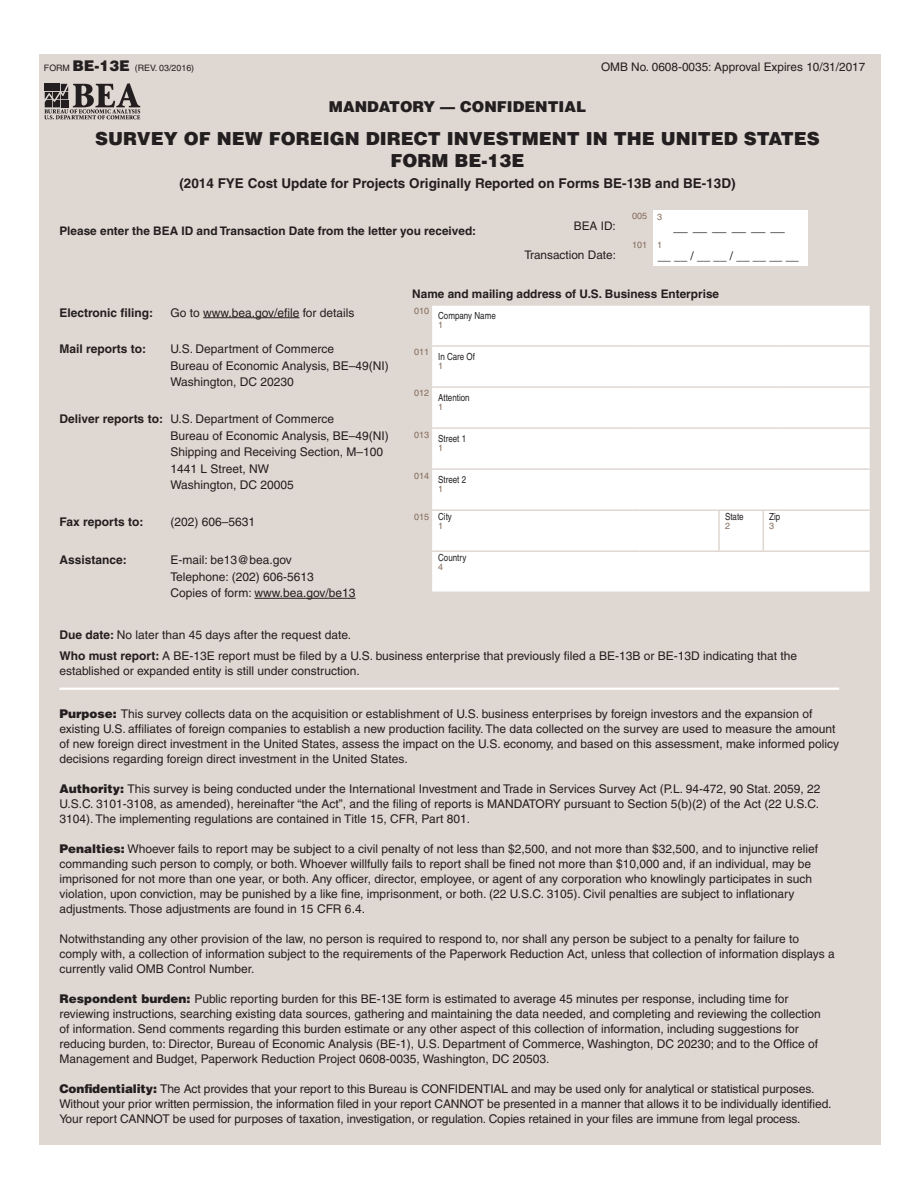
<style>
.page{position:relative;width:918px;height:1188px;background:#fff}
.page>*{position:absolute;margin:0;border:0;box-sizing:border-box;transform-origin:0 0}
.t1{font:300 21px "Eras ITC";color:#231f20}
.t2{font:900 18px/22.2px "Helvetica";color:#231f20;text-align:center}
.t3{font:900 15px "Helvetica";color:#231f20}
.t4{font:700 13.5px "Helvetica";color:#231f20}
.t5{font:12px/15px "Helvetica";color:#231f20}
.t6{font:700 12px "Helvetica";color:#231f20}
.t7{font:700 11.85px "Helvetica";color:#231f20}
.t8{font:11.85px "Helvetica";color:#231f20}
.t9{font:condensed 9.75px "Helvetica";color:#231f20}
.t10{font:9px "Helvetica";color:#846c5c}
.t11{font:8.85px "Helvetica";color:#231f20}
.s1{font-weight:900;font-size:14.7px}
.s2{font-weight:700}
.s3{font-weight:900}
</style>
<div class="page">
<div style="left:39px;top:54px;width:841px;height:1090px;background:#dfd7d1"></div>
<svg style="left:44px;top:83px;width:96px;height:36px"></svg>
<hr style="left:59px;top:688px;width:780px;height:2px;background:#fff">
<div style="left:653px;top:239px;width:154px;height:27px;background:#fff"></div>
<hr style="left:203px;top:317px;width:97px;height:1px;background:#231f20">
<hr style="left:254px;top:598px;width:102px;height:1px;background:#231f20">
<div style="left:432px;top:306px;width:438px;height:286px;background:#fff"></div>
<hr style="left:432px;top:345px;width:208px;height:2px;background:#dfd7d1">
<hr style="left:640px;top:345px;width:140px;height:2px;background:#dfd7d1">
<hr style="left:780px;top:345px;width:90px;height:2px;background:#dfd7d1">
<hr style="left:432px;top:386px;width:208px;height:2px;background:#dfd7d1">
<hr style="left:640px;top:386px;width:140px;height:2px;background:#dfd7d1">
<hr style="left:780px;top:386px;width:90px;height:2px;background:#dfd7d1">
<hr style="left:432px;top:427px;width:208px;height:2px;background:#dfd7d1">
<hr style="left:640px;top:427px;width:140px;height:2px;background:#dfd7d1">
<hr style="left:780px;top:427px;width:90px;height:2px;background:#dfd7d1">
<hr style="left:432px;top:468px;width:208px;height:2px;background:#dfd7d1">
<hr style="left:640px;top:468px;width:140px;height:2px;background:#dfd7d1">
<hr style="left:780px;top:468px;width:90px;height:2px;background:#dfd7d1">
<hr style="left:432px;top:509px;width:208px;height:2px;background:#dfd7d1">
<hr style="left:640px;top:509px;width:140px;height:2px;background:#dfd7d1">
<hr style="left:718px;top:511px;width:2px;height:39px;background:#dfd7d1">
<hr style="left:780px;top:509px;width:90px;height:2px;background:#dfd7d1">
<hr style="left:763px;top:511px;width:1px;height:39px;background:#dfd7d1">
<hr style="left:432px;top:550px;width:208px;height:2px;background:#dfd7d1">
<hr style="left:640px;top:550px;width:140px;height:2px;background:#dfd7d1">
<hr style="left:780px;top:550px;width:90px;height:2px;background:#dfd7d1">
<div style="left:653px;top:210px;width:154px;height:27px;background:#fff"></div>
<p class="t11" style="left:44px;top:62px;width:152px">FORM <span class="s1">BE-13E</span> (REV. 03/2016)</p>
<p class="t8" style="left:601px;top:59px;width:266px">OMB No. 0608-0035: Approval Expires 10/31/2017</p>
<p class="t3" style="left:329px;top:97px;width:259px">MANDATORY — CONFIDENTIAL</p>
<h2 class="t2" style="left:95px;top:127px;width:726px">SURVEY OF NEW FOREIGN DIRECT INVESTMENT IN THE UNITED STATES<br>FORM BE-13E</h2>
<p class="t4" style="left:179px;top:176px;width:558px">(2014 FYE Cost Update for Projects Originally Reported on Forms BE-13B and BE-13D)</p>
<p class="t7" style="left:59px;top:223px;width:418px">Please enter the BEA ID and Transaction Date from the letter you received:</p>
<p class="t8" style="left:574px;top:219px;width:44px">BEA ID:</p>
<p class="t8" style="left:524px;top:248px;width:93px">Transaction Date:</p>
<p class="t10" style="left:632px;top:211px;width:17px">005</p>
<p class="t10" style="left:632px;top:240px;width:17px">101</p>
<p class="t10" style="left:657px;top:211px;width:7px">3</p>
<p class="t10" style="left:657px;top:240px;width:7px">1</p>
<p class="t8" style="left:666px;top:221px;width:34px">Month</p>
<p class="t8" style="left:715px;top:221px;width:22px">Day</p>
<p class="t8" style="left:773px;top:221px;width:25px">Year</p>
<h1 class="t1" style="left:673px;top:219px;width:113px">——————</h1>
<p class="t8" style="left:658px;top:249px;width:143px">__ __ / __ __ / __ __ __ __</p>
<p class="t6" style="left:59px;top:305px;width:95px">Electronic filing:</p>
<p class="t5" style="left:170px;top:305px;width:186px">Go to www.bea.gov/efile for details</p>
<p class="t6" style="left:59px;top:342px;width:88px">Mail reports to:</p>
<p class="t5" style="left:170px;top:341px;width:220px;line-height:16.5px">U.S. Department of Commerce<br>Bureau of Economic Analysis, BE–49(NI)<br>Washington, DC 20230</p>
<p class="t5" style="left:170px;top:411px;width:220px;line-height:16.5px;text-indent:-111px"><span class="s2">Deliver reports to:</span> U.S. Department of Commerce<br>Bureau of Economic Analysis, BE–49(NI)<br>Shipping and Receiving Section, M–100<br>1441 L Street, NW<br>Washington, DC 20005</p>
<p class="t6" style="left:59px;top:514px;width:86px">Fax reports to:</p>
<p class="t5" style="left:170px;top:514px;width:86px">(202) 606–5631</p>
<p class="t6" style="left:59px;top:553px;width:69px">Assistance:</p>
<p class="t5" style="left:170px;top:552px;width:187px;line-height:16.5px">E-mail: be13@bea.gov<br>Telephone: (202) 606-5613<br>Copies of form: www.bea.gov/be13</p>
<p class="t7" style="left:412px;top:286px;width:308px">Name and mailing address of U.S. Business Enterprise</p>
<p class="t9" style="left:438px;top:309px;width:59px">Company Name</p>
<p class="t10" style="left:438px;top:319px;width:7px">1</p>
<p class="t9" style="left:438px;top:351px;width:38px">In Care Of</p>
<p class="t10" style="left:438px;top:360px;width:7px">1</p>
<p class="t9" style="left:438px;top:392px;width:33px">Attention</p>
<p class="t10" style="left:438px;top:401px;width:7px">1</p>
<p class="t9" style="left:438px;top:433px;width:30px">Street 1</p>
<p class="t10" style="left:438px;top:442px;width:7px">1</p>
<p class="t9" style="left:438px;top:474px;width:30px">Street 2</p>
<p class="t10" style="left:438px;top:483px;width:7px">1</p>
<p class="t9" style="left:438px;top:511px;width:15px">City</p>
<p class="t10" style="left:438px;top:521px;width:7px">1</p>
<p class="t10" style="left:414px;top:306px;width:17px">010</p>
<p class="t10" style="left:414px;top:347px;width:17px">011</p>
<p class="t10" style="left:414px;top:388px;width:17px">012</p>
<p class="t10" style="left:414px;top:429px;width:17px">013</p>
<p class="t10" style="left:414px;top:470px;width:17px">014</p>
<p class="t10" style="left:414px;top:511px;width:17px">015</p>
<p class="t9" style="left:725px;top:511px;width:20px">State</p>
<p class="t10" style="left:725px;top:521px;width:7px">2</p>
<p class="t9" style="left:438px;top:552px;width:30px">Country</p>
<p class="t10" style="left:438px;top:562px;width:7px">4</p>
<p class="t9" style="left:769px;top:511px;width:13px">Zip</p>
<p class="t10" style="left:769px;top:521px;width:7px">3</p>
<p class="t5" style="left:59px;top:625px;width:739px;line-height:20.2px"><span class="s2">Due date:</span> No later than 45 days after the request date.<br><span class="s2">Who must report:</span> A BE-13E report must be filed by a U.S. business enterprise that previously filed a BE-13B or BE-13D indicating that the</p>
<p class="t5" style="left:59px;top:663px;width:302px">established or expanded entity is still under construction.</p>
<p class="t5" style="left:59px;top:706px;width:781px"><span class="s3">Purpose:</span> This survey collects data on the acquisition or establishment of U.S. business enterprises by foreign investors and the expansion of existing U.S. affiliates of foreign companies to establish a new production facility. The data collected on the survey are used to measure the amount of new foreign direct investment in the United States, assess the impact on the U.S. economy, and based on this assessment, make informed policy decisions regarding foreign direct investment in the United States.</p>
<p class="t5" style="left:59px;top:781px;width:763px;text-align:justify"><span class="s3">Authority:</span> This survey is being conducted under the International Investment and Trade in Services Survey Act (P.L. 94-472, 90 Stat. 2059, 22<br>U.S.C. 3101-3108, as amended), hereinafter “the Act”, and the filing of reports is MANDATORY pursuant to Section 5(b)(2) of the Act (22 U.S.C.<br>3104). The implementing regulations are contained in Title 15, CFR, Part 801.</p>
<p class="t5" style="left:59px;top:841px;width:760px"><span class="s3">Penalties:</span> Whoever fails to report may be subject to a civil penalty of not less than $2,500, and not more than $32,500, and to injunctive relief commanding such person to comply, or both. Whoever willfully fails to report shall be fined not more than $10,000 and, if an individual, may be imprisoned for not more than one year, or both. Any officer, director, employee, or agent of any corporation who knowlingly participates in such violation, upon conviction, may be punished by a like fine, imprisonment, or both. (22 U.S.C. 3105). Civil penalties are subject to inflationary adjustments. Those adjustments are found in 15 CFR 6.4.</p>
<p class="t5" style="left:59px;top:931px;width:777px">Notwithstanding any other provision of the law, no person is required to respond to, nor shall any person be subject to a penalty for failure to comply with, a collection of information subject to the requirements of the Paperwork Reduction Act, unless that collection of information displays a currently valid OMB Control Number.</p>
<p class="t5" style="left:59px;top:991px;width:763px"><span class="s3">Respondent burden:</span> Public reporting burden for this BE-13E form is estimated to average 45 minutes per response, including time for reviewing instructions, searching existing data sources, gathering and maintaining the data needed, and completing and reviewing the collection of information. Send comments regarding this burden estimate or any other aspect of this collection of information, including suggestions for reducing burden, to: Director, Bureau of Economic Analysis (BE-1), U.S. Department of Commerce, Washington, DC 20230; and to the Office of Management and Budget, Paperwork Reduction Project 0608-0035, Washington, DC 20503.</p>
<p class="t5" style="left:59px;top:1081px;width:774px"><span class="s3">Confidentiality:</span> The Act provides that your report to this Bureau is CONFIDENTIAL and may be used only for analytical or statistical purposes.<br>Without your prior written permission, the information filed in your report CANNOT be presented in a manner that allows it to be individually identified.<br>Your report CANNOT be used for purposes of taxation, investigation, or regulation. Copies retained in your files are immune from legal process.</p>
</div>
